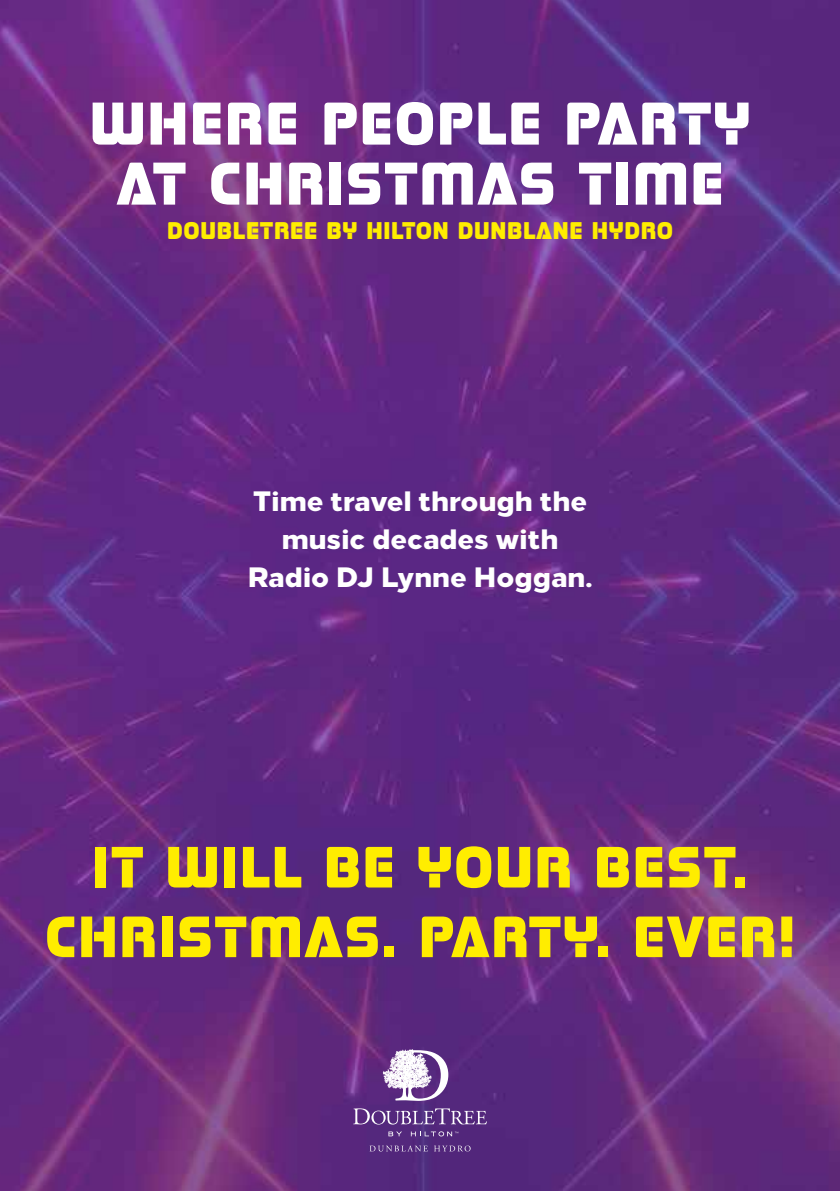
<style>
.page{position:relative;width:840px;height:1191px;background:#fff}
.page>*{position:absolute;margin:0;border:0;box-sizing:border-box;transform-origin:0 0}
.t1{font:60px/60px "Stormfaze";color:#fff;text-align:center}
.t2{font:58px/69.6px "Stormfaze";color:#ffed00;text-align:center}
.t3{font:800 28px/38px "Loew";color:#fff;text-align:center}
.t4{font:24px "Stormfaze";color:#ffed00}
</style>
<div class="page">
<img style="left:0;top:0;width:839px;height:1191px">
<svg style="left:382px;top:1048px;width:66px;height:52px"></svg>
<svg style="left:353px;top:1108px;width:133px;height:16px;background:#7a589a"></svg>
<svg style="left:388px;top:1131px;width:14px;height:5px"></svg>
<svg style="left:410px;top:1131px;width:48px;height:5px"></svg>
<svg style="left:369px;top:1145px;width:101px;height:6px"></svg>
<h1 class="t1" style="left:89px;top:95px;width:663px">WHERE PEOPLE PARTY<br>AT CHRISTMAS TIME</h1>
<p class="t4" style="left:167px;top:216px;width:508px">DOUBLETREE BY HILTON DUNBLANE HYDRO</p>
<p class="t3" style="left:247px;top:480px;width:346px">Time travel through the music decades with<br>Radio DJ Lynne Hoggan.</p>
<h2 class="t2" style="left:44px;top:833px;width:753px">IT WILL BE YOUR BEST.<br>CHRISTMAS. PARTY. EVER!</h2>
</div>
